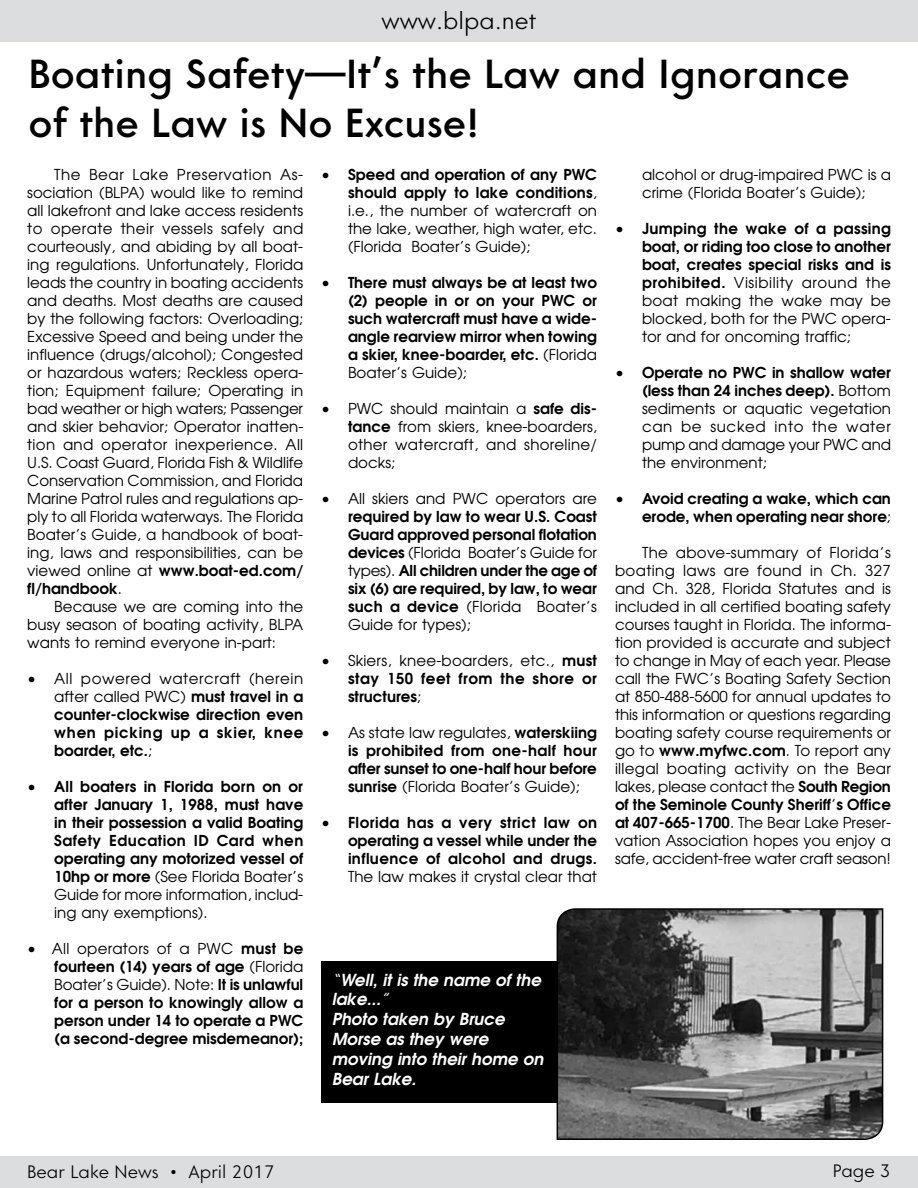
<style>
.page{position:relative;width:918px;height:1188px;background:#fff}
.page>*{position:absolute;margin:0;border:0;box-sizing:border-box;transform-origin:0 0}
.t1{font:500 40.5px/48.6px "Core Sans G55";color:#000}
.t2{font:300 24px "Core Sans G35";color:#000}
.t3{font:300 18px "Core Sans G35";color:#000}
.t4{font:italic 700 16.5px/19.8px "Avian";color:#fff}
.t5{font:15px/18px "Avian";color:#000;text-align:justify}
.t6{font:700 15px/18px "Avian";color:#000;text-align:justify}
.s1{font-weight:700}
.s2{font-weight:400}
</style>
<div class="page">
<div style="left:0;top:0;width:918px;height:42px;background:#dcddde"></div>
<div style="left:0;top:1156px;width:918px;height:32px;background:#dcddde"></div>
<div style="left:321px;top:962px;width:366px;height:141px;background:#000"></div>
<svg style="left:556px;top:908px;width:328px;height:232px;background:#6c6c6c"></svg>
<h2 class="t2" style="left:382px;top:6px;width:156px">www.blpa.net</h2>
<h1 class="t1" style="left:29px;top:50px;width:823px">Boating Safety—It’s the Law and Ignorance of the Law is No Excuse!</h1>
<p class="t5" style="left:27px;top:167px;width:278px;text-indent:27px">The Bear Lake Preservation As&shy;sociation (BLPA) would like to remind all lakefront and lake access residents to operate their vessels safely and courteously, and abiding by all boat&shy;ing regulations. Unfortunately, Florida leads the country in boating accidents and deaths. Most deaths are caused by the following factors: Overloading; Excessive Speed and being under the influence (drugs/alcohol); Congested or hazardous waters; Reckless opera&shy;tion; Equipment failure; Operating in bad weather or high waters; Passenger and skier behavior; Operator inatten&shy;tion and operator inexperience. All U.S. Coast Guard, Florida Fish &amp; Wildlife Conservation Commission, and Florida Marine Patrol rules and regulations ap&shy;ply to all Florida waterways. The Florida Boater’s Guide, a handbook of boat&shy;ing, laws and responsibilities, can be viewed online at <span class="s1">www.boat-ed.com/ fl/handbook</span>.</p>
<p class="t5" style="left:27px;top:599px;width:278px;text-indent:27px">Because we are coming into the busy season of boating activity, BLPA wants to remind everyone in-part:</p>
<p class="t6" style="left:54px;top:671px;width:251px;text-indent:-27px"><span class="s2">• All powered watercraft (herein after called PWC)</span> must travel in a counter-clockwise direction even when picking up a skier, knee boarder, etc.<span class="s2">;</span></p>
<p class="t6" style="left:54px;top:779px;width:251px;text-indent:-27px"><span class="s2">•</span> All boaters in Florida born on or after January 1, 1988, must have in their possession a valid Boating Safety Education ID Card when operating any motorized vessel of 10hp or more <span class="s2">(See Florida Boater’s Guide for more information, includ&shy;ing any exemptions).</span></p>
<p class="t6" style="left:54px;top:941px;width:251px;text-indent:-27px"><span class="s2">• All operators of a PWC</span> must be fourteen (14) years of age <span class="s2">(Florida Boater’s Guide). Note:</span> It is unlawful for a person to knowingly allow a person under 14 to operate a PWC (a second-degree misdemeanor);</p>
<p class="t5" style="left:348px;top:167px;width:251px;text-indent:-27px">• <span class="s1">Speed and operation of any PWC should apply to lake conditions</span>, i.e., the number of watercraft on the lake, weather, high water, etc. (Florida Boater’s Guide);</p>
<p class="t6" style="left:348px;top:275px;width:251px;text-indent:-27px"><span class="s2">•</span> There must always be at least two (2) people in or on your PWC or such watercraft must have a wide&shy;angle rearview mirror when towing a skier, knee-boarder, etc. <span class="s2">(Florida Boater’s Guide);</span></p>
<p class="t5" style="left:348px;top:401px;width:251px;text-indent:-27px">• PWC should maintain a <span class="s1">safe dis&shy;tance</span> from skiers, knee-boarders, other watercraft, and shoreline/ docks;</p>
<p class="t5" style="left:321px;top:491px;width:277px">• All skiers and PWC operators are</p>
<p class="t6" style="left:348px;top:509px;width:251px">required by law to wear U.S. Coast Guard approved personal flotation devices <span class="s2">(Florida Boater’s Guide for types).</span> All children under the age of six (6) are required, by law, to wear such a device <span class="s2">(Florida Boater’s Guide for types);</span></p>
<p class="t6" style="left:348px;top:653px;width:251px;text-indent:-27px"><span class="s2">• Skiers, knee-boarders, etc.,</span> must stay 150 feet from the shore or structures<span class="s2">;</span></p>
<p class="t6" style="left:348px;top:725px;width:250px;text-indent:-27px"><span class="s2">• As state law regulates,</span> waterskiing is prohibited from one-half hour after sunset to one-half hour before sunrise <span class="s2">(Florida Boater’s Guide);</span></p>
<p class="t6" style="left:348px;top:815px;width:251px;text-indent:-27px"><span class="s2">•</span> Florida has a very strict law on operating a vessel while under the influence of alcohol and drugs.</p>
<p class="t5" style="left:348px;top:869px;width:251px">The law makes it crystal clear that</p>
<p class="t5" style="left:642px;top:167px;width:250px">alcohol or drug-impaired PWC is a crime (Florida Boater’s Guide);</p>
<p class="t5" style="left:642px;top:221px;width:251px;text-indent:-27px">• <span class="s1">Jumping the wake of a passing boat, or riding too close to another boat, creates special risks and is prohibited.</span> Visibility around the boat making the wake may be blocked, both for the PWC opera&shy;tor and for oncoming traffic;</p>
<p class="t5" style="left:642px;top:365px;width:251px;text-indent:-27px">• <span class="s1">Operate no PWC in shallow water (less than 24 inches deep).</span> Bottom sediments or aquatic vegetation can be sucked into the water pump and damage your PWC and the environment;</p>
<p class="t6" style="left:615px;top:491px;width:278px;text-align:right"><span class="s2">•</span> Avoid creating a wake, which can erode, when operating near shore<span class="s2">;</span></p>
<p class="t5" style="left:615px;top:545px;width:278px;text-indent:27px">The above-summary of Florida’s boating laws are found in Ch. 327 and Ch. 328, Florida Statutes and is included in all certified boating safety courses taught in Florida. The informa&shy;tion provided is accurate and subject to change in May of each year. Please call the FWC’s Boating Safety Section at 850-488-5600 for annual updates to this information or questions regarding boating safety course requirements or go to <span class="s1">www.myfwc.com</span>. To report any illegal boating activity on the Bear lakes, please contact the <span class="s1">South Region of the Seminole County Sheriff’s Office at 407-665-1700</span>. The Bear Lake Preser&shy;vation Association hopes you enjoy a safe, accident-free water craft season!</p>
<p class="t4" style="left:332px;top:970px;width:213px">“Well, it is the name of the lake...”<br>Photo taken by Bruce<br>Morse as they were moving into their home on<br>Bear Lake.</p>
<p class="t3" style="left:27px;top:1161px;width:249px">Bear Lake News • April 2017</p>
<p class="t3" style="left:833px;top:1160px;width:60px">Page 3</p>
</div>
